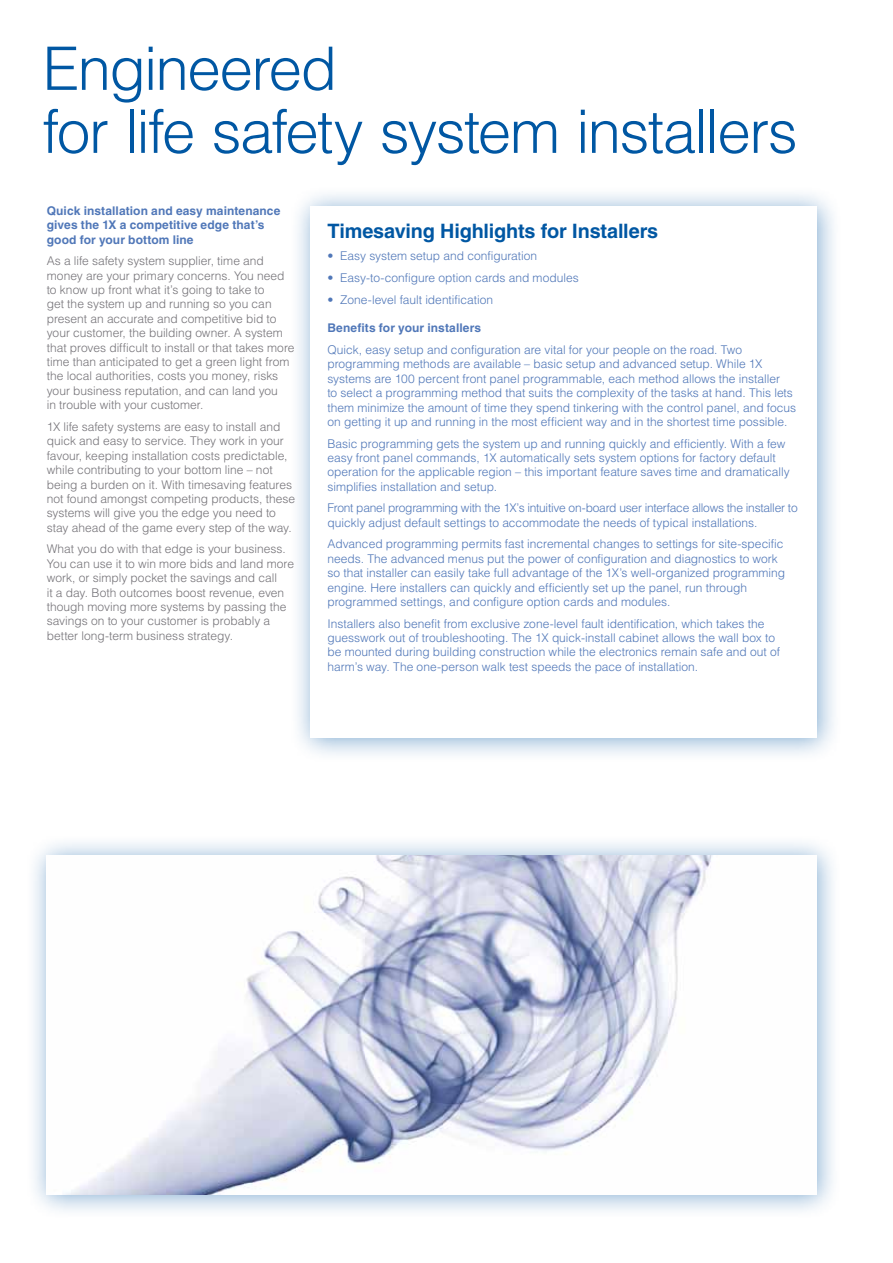
<style>
.page{position:relative;width:893px;height:1263px;background:#fff}
.page>*{position:absolute;margin:0;border:0;box-sizing:border-box;transform-origin:0 0}
.t1{font:300 60px/63px "Helvetica LT Std";letter-spacing:-.03em;color:#0057a3}
.t2{font:700 19.8px "Helvetica LT Std";letter-spacing:-.01em;color:#0057a3}
.t3{font:300 12px/14.4px "Helvetica LT Std";color:#5077b8}
.t4{font:300 12px/14.4px "Helvetica LT Std";color:#757378}
.t5{font:700 12px/14.4px "Helvetica LT Std";letter-spacing:.01em;color:#5077b8}
</style>
<div class="page">
<div style="left:24px;top:832px;width:817px;height:387px;background:#0057a3;opacity:.5"></div>
<img style="left:47px;top:855px;width:769px;height:339px">
<div style="left:287px;top:183px;width:555px;height:580px;background:#0057a3;opacity:.5"></div>
<div style="left:310px;top:206px;width:506px;height:532px;background:#fff"></div>
<h1 class="t1" style="left:43px;top:36px;width:757px">Engineered<br>for life safety system installers</h1>
<p class="t5" style="left:47px;top:203px;width:235px">Quick installation and easy maintenance gives the 1X a competitive edge that’s good for your bottom line</p>
<p class="t4" style="left:47px;top:254px;width:249px">As a life safety system supplier, time and money are your primary concerns. You need to know up front what it’s going to take to<br>get the system up and running so you can present an accurate and competitive bid to your customer, the building owner. A system that proves difficult to install or that takes more time than anticipated to get a green light from the local authorities, costs you money, risks your business reputation, and can land you<br>in trouble with your customer.</p>
<p class="t4" style="left:47px;top:419px;width:250px">1X life safety systems are easy to install and quick and easy to service. They work in your favour, keeping installation costs predictable, while contributing to your bottom line – not being a burden on it. With timesaving features not found amongst competing products, these systems will give you the edge you need to stay ahead of the game every step of the way.</p>
<p class="t4" style="left:47px;top:542px;width:249px">What you do with that edge is your business.<br>You can use it to win more bids and land more work, or simply pocket the savings and call<br>it a day. Both outcomes boost revenue, even though moving more systems by passing the savings on to your customer is probably a better long-term business strategy.</p>
<h2 class="t2" style="left:327px;top:218px;width:332px">Timesaving Highlights for Installers</h2>
<p class="t3" style="left:327px;top:249px;width:211px">• Easy system setup and configuration</p>
<p class="t3" style="left:327px;top:270px;width:253px">• Easy-to-configure option cards and modules</p>
<p class="t3" style="left:327px;top:292px;width:167px">• Zone-level fault identification</p>
<p class="t5" style="left:327px;top:321px;width:155px">Benefits for your installers</p>
<p class="t3" style="left:327px;top:342px;width:470px">Quick, easy setup and configuration are vital for your people on the road. Two programming methods are available – basic setup and advanced setup. While 1X systems are 100 percent front panel programmable, each method allows the installer<br>to select a programming method that suits the complexity of the tasks at hand. This lets them minimize the amount of time they spend tinkering with the control panel, and focus on getting it up and running in the most efficient way and in the shortest time possible.</p>
<p class="t3" style="left:327px;top:436px;width:464px">Basic programming gets the system up and running quickly and efficiently. With a few easy front panel commands, 1X automatically sets system options for factory default operation for the applicable region – this important feature saves time and dramatically simplifies installation and setup.</p>
<p class="t3" style="left:327px;top:501px;width:472px">Front panel programming with the 1X’s intuitive on-board user interface allows the installer to quickly adjust default settings to accommodate the needs of typical installations.</p>
<p class="t3" style="left:327px;top:537px;width:459px">Advanced programming permits fast incremental changes to settings for site-specific needs. The advanced menus put the power of configuration and diagnostics to work so that installer can easily take full advantage of the 1X’s well-organized programming engine. Here installers can quickly and efficiently set up the panel, run through programmed settings, and configure option cards and modules.</p>
<p class="t3" style="left:327px;top:616px;width:454px">Installers also benefit from exclusive zone-level fault identification, which takes the guesswork out of troubleshooting. The 1X quick-install cabinet allows the wall box to be mounted during building construction while the electronics remain safe and out of harm’s way. The one-person walk test speeds the pace of installation.</p>
</div>
